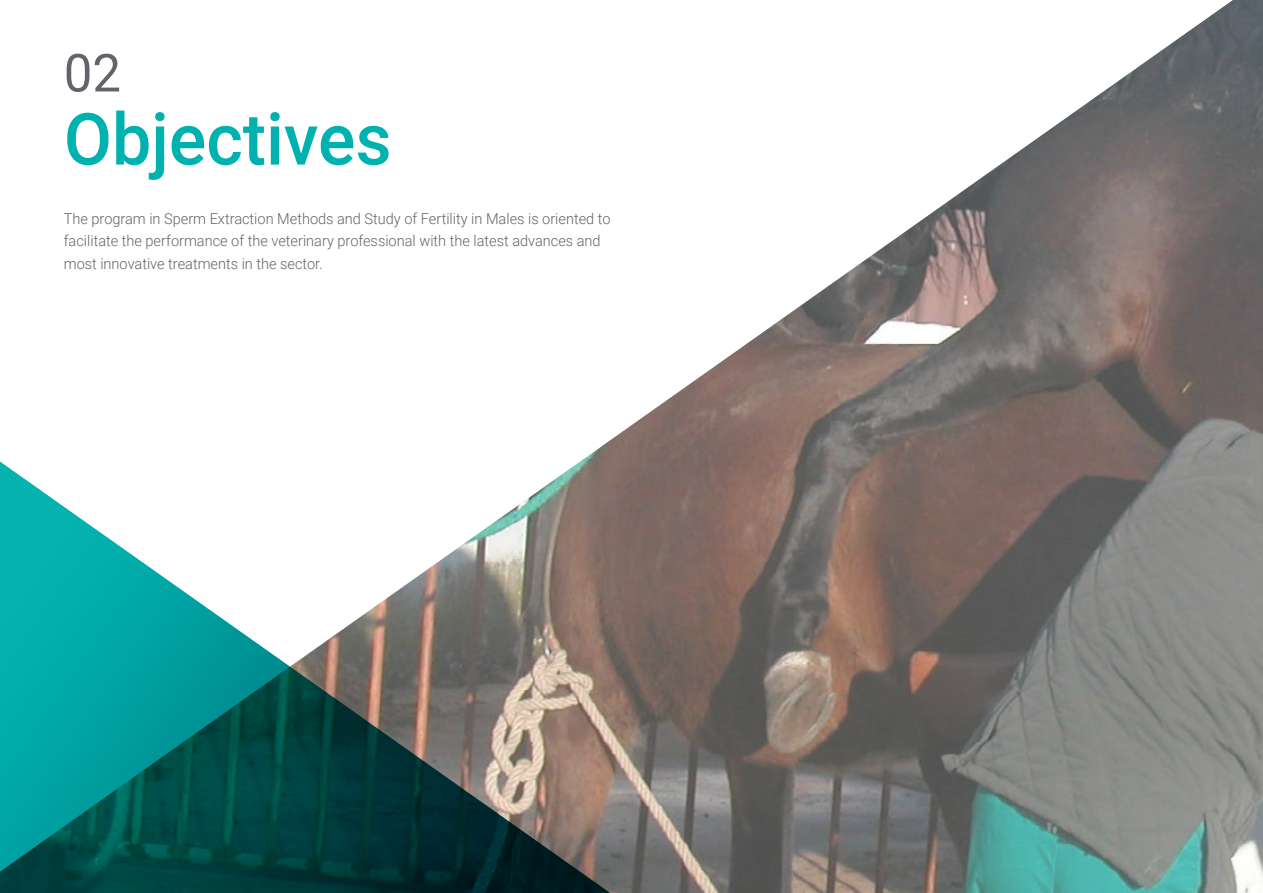
<style>
.page{position:relative;width:1263px;height:893px;background:#fff}
.page>*{position:absolute;margin:0;border:0;box-sizing:border-box;transform-origin:0 0}
.Portadilla{font:500 72px "Roboto";color:#00b2af}
.t1{font:52.5px "Roboto";color:#61646a}
.Texto_Simple{font:300 15px/22.5px "Roboto";color:#61646a}
</style>
<div class="page">
<img style="left:602px;top:0;width:661px;height:893px">
<svg style="left:0;top:446px;width:640px;height:447px"></svg>
<p class="t1" style="left:64px;top:36px;width:59px">02</p>
<p class="Portadilla" style="left:64px;top:89px;width:329px">Objectives</p>
<p class="Texto_Simple" style="left:64px;top:207px;width:548px">The program in Sperm Extraction Methods and Study of Fertility in Males is oriented to facilitate the performance of the veterinary professional with the latest advances and most innovative treatments in the sector.</p>
</div>
